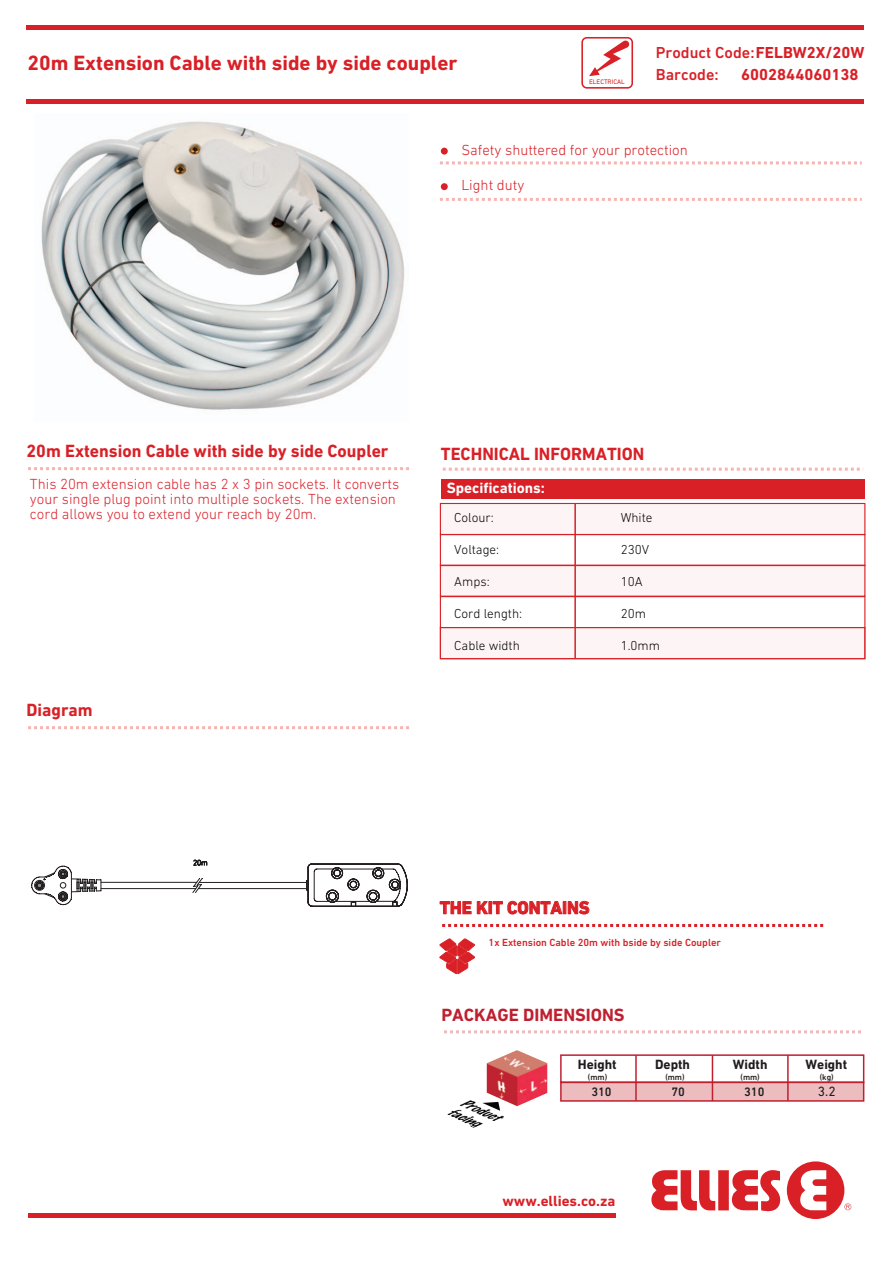
<style>
.page{position:relative;width:893px;height:1263px;background:#fff}
.page>*{position:absolute;margin:0;border:0;box-sizing:border-box;transform-origin:0 0}
.t1{font:700 21px "DIN Next LT Pro";color:#d92026}
.t2{font:700 18px "DIN Next LT Pro";color:#d92026}
.t3{font:700 18px "DIN Next LT Pro";color:#bf2030}
.t4{font:500 16.2px/22.5px "DIN Next LT Pro";color:#d92026}
.t5{font:700 16.2px "DIN Next LT Pro";color:#d92026}
.t6{font:700 15.15px "DIN Next LT Pro";color:#fff}
.t7{font:700 15px "DIN Next LT Pro";color:#d92026}
.t8{font:300 14.85px/15px "DIN Next LT Pro";color:#dc242e}
.t9{font:300 14.85px "DIN Next LT Pro";color:#d92026}
.t10{font:700 13.65px "DIN Next LT Pro";color:#201c1e}
.t11{font:13.65px "DIN Next LT Pro";color:#201c1e}
.t12{font:300 13.2px "DIN Next LT Pro";color:#040503}
.t13{font:500 12.45px "DIN Next LT Pro";color:#201c1e}
.t14{font:500 10.5px "DIN Next LT Pro";color:#d92026}
.t15{font:500 8.55px "DIN Next LT Pro";color:#201c1e}
.t16{font:6.75px "DIN Next LT Pro";color:#d92026}
.s1{font-weight:700}
</style>
<div class="page">
<div style="left:26px;top:99px;width:837px;height:5px;background:#d92026"></div>
<div style="left:26px;top:25px;width:838px;height:5px;background:#d92026"></div>
<svg style="left:28px;top:467px;width:381px;height:3px"></svg>
<svg style="left:28px;top:726px;width:381px;height:3px"></svg>
<svg style="left:439px;top:938px;width:36px;height:36px"></svg>
<svg style="left:440px;top:901px;width:31px;height:13px"></svg>
<svg style="left:477px;top:900px;width:112px;height:15px"></svg>
<svg style="left:442px;top:924px;width:382px;height:3px"></svg>
<svg style="left:651px;top:1161px;width:200px;height:58px"></svg>
<hr style="left:28px;top:1213px;width:587px;height:4px;background:#d92026">
<svg style="left:443px;top:468px;width:421px;height:3px"></svg>
<div style="left:441px;top:479px;width:169px;height:19px;background:#d92026"></div>
<div style="left:610px;top:479px;width:255px;height:19px;background:#d92026"></div>
<svg style="left:440px;top:161px;width:422px;height:3px"></svg>
<div style="left:441px;top:148px;width:7px;height:7px;background:#d92026;border-radius:50%"></div>
<div style="left:441px;top:183px;width:7px;height:7px;background:#d92026;border-radius:50%"></div>
<svg style="left:440px;top:198px;width:422px;height:3px"></svg>
<svg style="left:581px;top:37px;width:52px;height:52px"></svg>
<div style="left:440px;top:503px;width:425px;height:32px;border:1px solid #d92026"></div>
<svg style="left:440px;top:565px;width:426px;height:94px"></svg>
<hr style="left:574px;top:503px;width:2px;height:156px;background:#d92026">
<svg style="left:444px;top:1030px;width:417px;height:3px"></svg>
<div style="left:561px;top:1083px;width:303px;height:18px;background:#ecbcbf"></div>
<img style="left:487px;top:1050px;width:60px;height:56px">
<div style="left:560px;top:1054px;width:304px;height:29px;border:2px solid #bf2030"></div>
<div style="left:560px;top:1081px;width:304px;height:21px;border:2px solid #bf2030"></div>
<hr style="left:635px;top:1055px;width:2px;height:46px;background:#bf2030">
<hr style="left:712px;top:1055px;width:1px;height:46px;background:#bf2030">
<hr style="left:787px;top:1055px;width:2px;height:46px;background:#bf2030">
<img style="left:447px;top:1099px;width:62px;height:29px">
<svg style="left:482px;top:1102px;width:18px;height:9px"></svg>
<svg style="left:193px;top:860px;width:14px;height:6px"></svg>
<img style="left:41px;top:121px;width:364px;height:289px">
<hr style="left:101px;top:882px;width:96px;height:1px;background:#231f20">
<hr style="left:199px;top:882px;width:108px;height:1px;background:#231f20">
<hr style="left:101px;top:888px;width:95px;height:1px;background:#231f20">
<hr style="left:198px;top:888px;width:109px;height:1px;background:#231f20">
<svg style="left:192px;top:878px;width:11px;height:15px"></svg>
<svg style="left:31px;top:865px;width:71px;height:40px"></svg>
<hr style="left:312px;top:906px;width:85px;height:1px;background:#231f20">
<hr style="left:312px;top:864px;width:86px;height:1px;background:#231f20">
<hr style="left:336px;top:901px;width:34px;height:1px;background:#231f20">
<hr style="left:341px;top:869px;width:34px;height:1px;background:#231f20">
<svg style="left:306px;top:864px;width:54px;height:43px"></svg>
<svg style="left:367px;top:864px;width:41px;height:43px"></svg>
<h1 class="t1" style="left:27px;top:51px;width:431px">20m Extension Cable with side by side coupler</h1>
<p class="t16" style="left:589px;top:78px;width:37px">ELECTRICAL</p>
<p class="t4" style="left:656px;top:41px;width:210px">Product Code:<span class="s1">FELBW2X/20W<br></span>Barcode:</p>
<p class="t5" style="left:741px;top:65px;width:119px">6002844060138</p>
<p class="t9" style="left:461px;top:141px;width:228px">Safety shuttered for your protection</p>
<p class="t9" style="left:461px;top:177px;width:64px">Light duty</p>
<p class="t2" style="left:27px;top:440px;width:363px">20m Extension Cable with side by side Coupler</p>
<p class="t8" style="left:30px;top:476px;width:371px">This 20m extension cable has 2 x 3 pin sockets. It converts your single plug point into multiple sockets. The extension cord allows you to extend your reach by 20m.</p>
<p class="t2" style="left:27px;top:699px;width:68px">Diagram</p>
<p class="t2" style="left:441px;top:443px;width:205px">TECHNICAL INFORMATION</p>
<p class="t6" style="left:447px;top:479px;width:100px">Specifications:</p>
<p class="t12" style="left:454px;top:510px;width:41px">Colour:</p>
<p class="t12" style="left:621px;top:510px;width:33px">White</p>
<p class="t12" style="left:454px;top:542px;width:47px">Voltage:</p>
<p class="t12" style="left:621px;top:542px;width:30px">230V</p>
<p class="t12" style="left:454px;top:574px;width:37px">Amps:</p>
<p class="t12" style="left:621px;top:574px;width:23px">10A</p>
<p class="t12" style="left:454px;top:606px;width:69px">Cord length:</p>
<p class="t12" style="left:621px;top:606px;width:27px">20m</p>
<p class="t12" style="left:454px;top:638px;width:67px">Cable width</p>
<p class="t12" style="left:621px;top:638px;width:41px">1.0mm</p>
<p class="t2" style="left:440px;top:897px;width:151px">THE KIT CONTAINS</p>
<p class="t14" style="left:489px;top:936px;width:234px">1x Extension Cable 20m with bside by side Coupler</p>
<p class="t3" style="left:441px;top:1004px;width:185px">PACKAGE DIMENSIONS</p>
<p class="t10" style="left:578px;top:1056px;width:40px">Height</p>
<p class="t10" style="left:733px;top:1056px;width:36px">Width</p>
<p class="t10" style="left:805px;top:1056px;width:43px">Weight</p>
<p class="t10" style="left:655px;top:1056px;width:36px">Depth</p>
<p class="t15" style="left:588px;top:1072px;width:21px">(mm)</p>
<p class="t15" style="left:665px;top:1072px;width:21px">(mm)</p>
<p class="t15" style="left:740px;top:1072px;width:21px">(mm)</p>
<p class="t15" style="left:820px;top:1072px;width:15px">(kg)</p>
<p class="t13" style="left:591px;top:1085px;width:22px">310</p>
<p class="t13" style="left:671px;top:1085px;width:15px">70</p>
<p class="t13" style="left:744px;top:1085px;width:22px">310</p>
<p class="t7" style="left:502px;top:1192px;width:114px">www.ellies.co.za</p>
<p class="t11" style="left:818px;top:1084px;width:19px">3.2</p>
</div>
